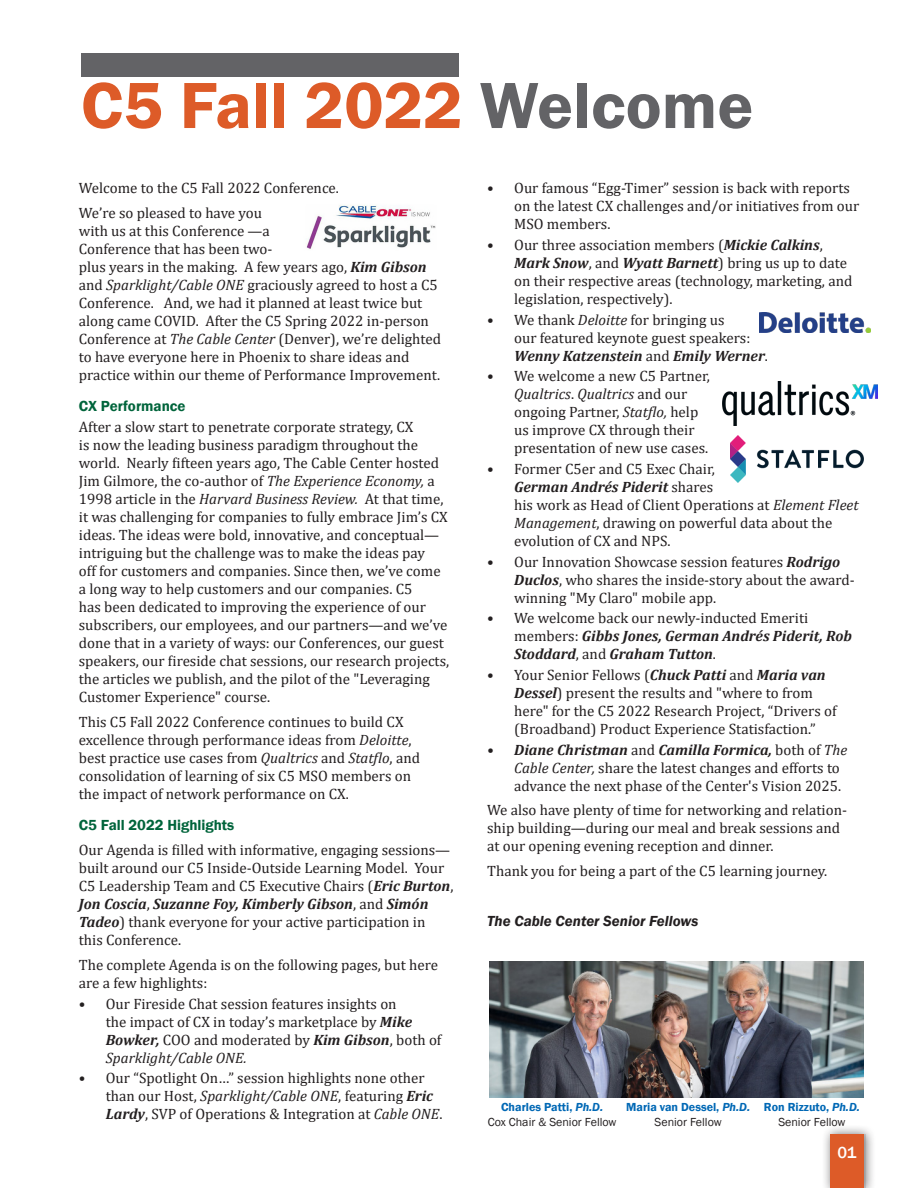
<style>
.page{position:relative;width:918px;height:1188px;background:#fff}
.page>*{position:absolute;margin:0;border:0;box-sizing:border-box;transform-origin:0 0}
.t1{font:600 67.5px "Franklin Gothic";color:#dd5b28}
.t2{font:500 16.5px "Franklin Gothic";color:#fff}
.t3{font:15px/18px "Cambria";color:#231f20}
.t4{font:italic 700 15px/18px "Cambria";color:#231f20}
.t5{font:600 15px "Franklin Gothic";color:#00643b}
.t6{font:italic 600 15px "Franklin Gothic";color:#231f20}
.t7{font:600 12px "Franklin Gothic";color:#0168b5}
.t8{font:12px "Franklin Gothic";color:#231f20}
.s1{color:#636366}
.s2{font-weight:700;font-style:italic}
.s3{font-style:italic}
.s4{font-weight:400;font-style:normal}
</style>
<div class="page">
<div style="left:822px;top:1124px;width:54px;height:64px;background:#231f20;opacity:.65"></div>
<div style="left:830px;top:1133px;width:37px;height:55px;background:#a7a8aa"></div>
<div style="left:830px;top:1134px;width:34px;height:54px;background:#dd5b28"></div>
<div style="left:82px;top:53px;width:377px;height:24px;background:#636366"></div>
<img style="left:489px;top:961px;width:375px;height:137px">
<img style="left:306px;top:205px;width:130px;height:44px">
<img style="left:730px;top:436px;width:133px;height:47px">
<img style="left:723px;top:381px;width:155px;height:44px">
<img style="left:759px;top:312px;width:112px;height:21px">
<p class="t1" style="left:81px;top:64px;width:674px">C5 Fall 2022 <span class="s1">Welcome</span></p>
<p class="t3" style="left:79px;top:179px;width:262px">Welcome to the C5 Fall 2022 Conference.</p>
<p class="t3" style="left:79px;top:204px;width:364px">We’re so pleased to have you<br>with us at this Conference —a<br>Conference that has been two-<br>plus years in the making. A few years ago, <span class="s2">Kim Gibson </span>and <span class="s3">Sparklight/Cable ONE</span> graciously agreed to host a C5<br>Conference. And, we had it planned at least twice but along came COVID. After the C5 Spring 2022 in-person Conference at <span class="s3">The Cable Center</span> (Denver), we’re delighted to have everyone here in Phoenix to share ideas and practice within our theme of Performance Improvement.</p>
<p class="t5" style="left:79px;top:397px;width:108px">CX Performance</p>
<p class="t3" style="left:79px;top:418px;width:372px">After a slow start to penetrate corporate strategy, CX<br>is now the leading business paradigm throughout the world. Nearly fifteen years ago, The Cable Center hosted Jim Gilmore, the co-author of <span class="s3">The Experience Economy,</span> a 1998 article in the <span class="s3">Harvard Business Review.</span> At that time, it was challenging for companies to fully embrace Jim’s CX ideas. The ideas were bold, innovative, and conceptual— intriguing but the challenge was to make the ideas pay<br>off for customers and companies. Since then, we’ve come a long way to help customers and our companies. C5<br>has been dedicated to improving the experience of our subscribers, our employees, and our partners—and we’ve done that in a variety of ways: our Conferences, our guest speakers, our fireside chat sessions, our research projects, the articles we publish, and the pilot of the "Leveraging Customer Experience" course.</p>
<p class="t3" style="left:79px;top:713px;width:343px">This C5 Fall 2022 Conference continues to build CX excellence through performance ideas from <span class="s3">Deloitte</span>, best practice use cases from <span class="s3">Qualtrics</span> and <span class="s3">Statflo</span>, and consolidation of learning of six C5 MSO members on the impact of network performance on CX.</p>
<p class="t5" style="left:79px;top:816px;width:157px">C5 Fall 2022 Highlights</p>
<p class="t3" style="left:79px;top:841px;width:376px">Our Agenda is filled with informative, engaging sessions— built around our C5 Inside-Outside Learning Model. Your C5 Leadership Team and C5 Executive Chairs (<span class="s2">Eric Burton</span>, <span class="s2">Jon Coscia</span>, <span class="s2">Suzanne Foy, Kimberly Gibson</span>, and <span class="s2">Simón Tadeo</span>) thank everyone for your active participation in<br>this Conference.</p>
<p class="t3" style="left:79px;top:956px;width:361px">The complete Agenda is on the following pages, but here are a few highlights:</p>
<p class="t3" style="left:106px;top:994px;width:337px;text-indent:-27px">• Our Fireside Chat session features insights on<br>the impact of CX in today’s marketplace by <span class="s2">Mike Bowker,</span> COO and moderated by <span class="s2">Kim Gibson</span>, both of <span class="s3">Sparklight/Cable ONE.</span></p>
<p class="t3" style="left:106px;top:1069px;width:338px;text-indent:-27px">• Our “Spotlight On…” session highlights none other than our Host, <span class="s3">Sparklight/Cable ONE</span>, featuring <span class="s2">Eric<br>Lardy</span>, SVP of Operations &amp; Integration at <span class="s3">Cable ONE</span>.</p>
<p class="t3" style="left:514px;top:179px;width:347px;text-indent:-27px">• Our famous “Egg-Timer” session is back with reports on the latest CX challenges and/or initiatives from our<br>MSO members.</p>
<p class="t3" style="left:514px;top:236px;width:340px;text-indent:-27px">• Our three association members (<span class="s2">Mickie Calkins</span>, <span class="s2">Mark Snow</span>, and <span class="s2">Wyatt Barnett</span>) bring us up to date on their respective areas (technology, marketing, and legislation, respectively).</p>
<p class="t3" style="left:514px;top:310px;width:255px;text-indent:-27px">• We thank <span class="s3">Deloitte</span> for bringing us<br>our featured keynote guest speakers:<br><span class="s2">Wenny Katzenstein</span> and <span class="s2">Emily Werner</span>.</p>
<p class="t3" style="left:514px;top:367px;width:197px;text-indent:-27px">• We welcome a new C5 Partner,<br><span class="s3">Qualtrics</span>. <span class="s3">Qualtrics</span> and our ongoing Partner, <span class="s3">Statflo,</span> help us improve CX through their presentation of new use cases.</p>
<p class="t3" style="left:514px;top:460px;width:346px;text-indent:-27px">• Former C5er and C5 Exec Chair,<br><span class="s2">German Andrés Piderit</span> shares<br>his work as Head of Client Operations at <span class="s3">Element Fleet Management</span>, drawing on powerful data about the evolution of CX and NPS.</p>
<p class="t3" style="left:514px;top:552px;width:342px;text-indent:-27px">• Our Innovation Showcase session features <span class="s2">Rodrigo<br>Duclos</span>, who shares the inside-story about the award&shy;winning "My Claro" mobile app.</p>
<p class="t4" style="left:514px;top:609px;width:339px;text-indent:-27px"><span class="s4">• We welcome back our newly-inducted Emeriti members:</span> Gibbs Jones, German Andrés Piderit, Rob<br>Stoddard<span class="s4">, and</span> Graham Tutton<span class="s4">.</span></p>
<p class="t3" style="left:514px;top:666px;width:324px;text-indent:-27px">• Your Senior Fellows (<span class="s2">Chuck Patti</span> and <span class="s2">Maria van Dessel</span>) present the results and "where to from here" for the C5 2022 Research Project, “Drivers of (Broadband) Product Experience Statisfaction.”</p>
<p class="t3" style="left:514px;top:741px;width:335px;text-indent:-27px"><span class="s2">• Diane Christman</span> and <span class="s2">Camilla Formica,</span> both of <span class="s3">The<br>Cable Center,</span> share the latest changes and efforts to advance the next phase of the Center's Vision 2025.</p>
<p class="t3" style="left:487px;top:801px;width:361px">We also have plenty of time for networking and relation&shy;ship building—during our meal and break sessions and at our opening evening reception and dinner.</p>
<p class="t3" style="left:487px;top:862px;width:342px">Thank you for being a part of the C5 learning journey.</p>
<p class="t6" style="left:487px;top:911px;width:213px">The Cable Center Senior Fellows</p>
<p class="t7" style="left:501px;top:1100px;width:104px">Charles Patti, <span class="s3">Ph.D.</span></p>
<p class="t8" style="left:488px;top:1114px;width:130px">Cox Chair &amp; Senior Fellow</p>
<p class="t7" style="left:626px;top:1100px;width:125px">Maria van Dessel, <span class="s3">Ph.D.</span></p>
<p class="t8" style="left:655px;top:1114px;width:69px">Senior Fellow</p>
<p class="t7" style="left:764px;top:1100px;width:97px">Ron Rizzuto, <span class="s3">Ph.D.</span></p>
<p class="t8" style="left:778px;top:1114px;width:69px">Senior Fellow</p>
<p class="t2" style="left:838px;top:1142px;width:20px">01</p>
</div>
